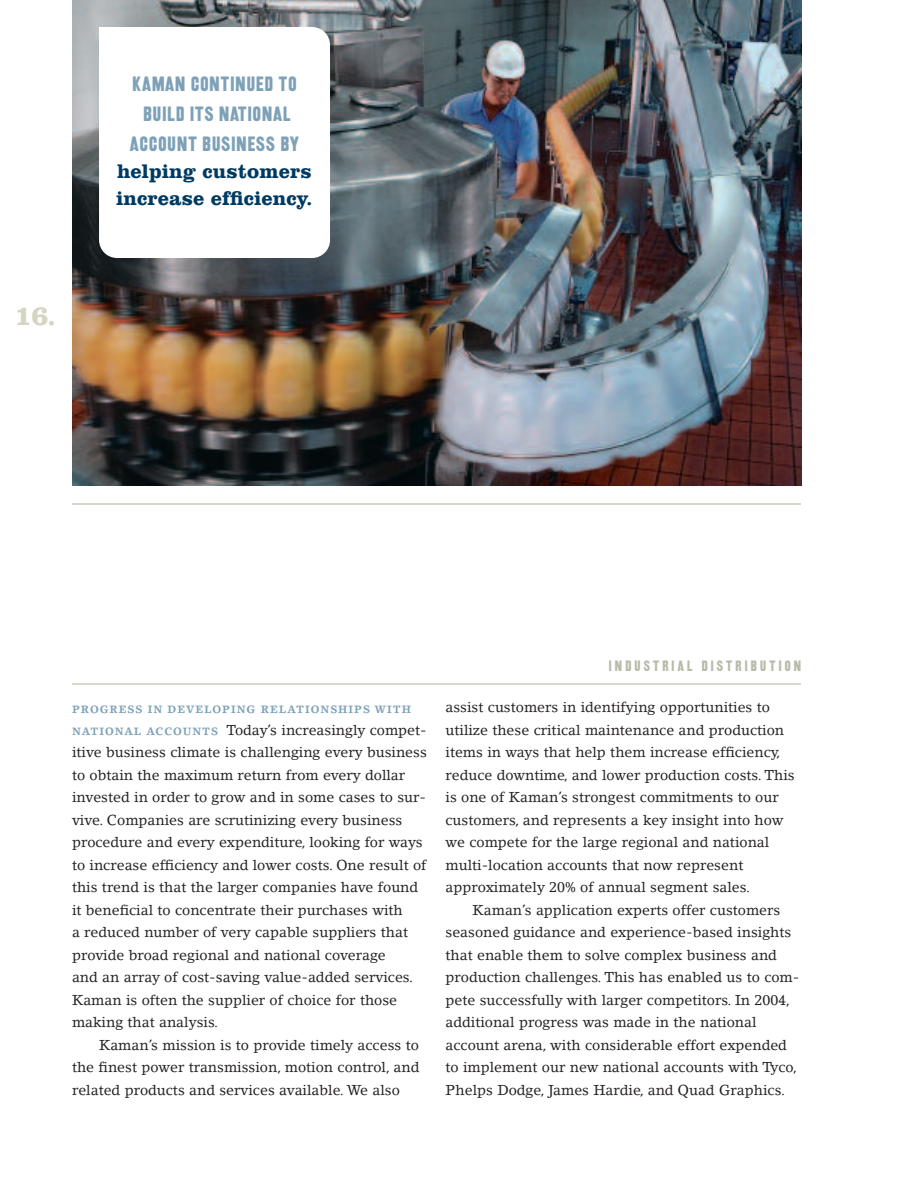
<style>
.page{position:relative;width:918px;height:1188px;background:#fff}
.page>*{position:absolute;margin:0;border:0;box-sizing:border-box;transform-origin:0 0}
.t1{font:700 28.5px "Clarendon BT";color:#d6d5c2}
.t2{font:21.75px/30px "Railroad Gothic";letter-spacing:.055em;color:#7ea1b7;text-align:center}
.t3{font:700 20.25px/27px "Clarendon BT";letter-spacing:.005em;color:#003a62}
.t4{font:15.75px "Railroad Gothic";letter-spacing:.205em;color:#b9baa8}
.t5{font:14.25px/22.5px "Lino Letter";color:#231f20}
.t6{font:700 10.5px "Lino Letter";letter-spacing:.09em;color:#7ea1b7}
.s1{font-weight:700;font-size:10.5px;color:#7ea1b7}
</style>
<div class="page">
<hr style="left:72px;top:683px;width:729px;height:2px;background:#b9baa8">
<hr style="left:72px;top:503px;width:729px;height:2px;background:#b9baa8">
<img style="left:72px;top:0;width:729px;height:486px">
<div style="left:99px;top:27px;width:231px;height:231px;background:#fff;border-radius:18px"></div>
<div style="left:99px;top:27px;width:116px;height:116px;background:#fff"></div>
<h1 class="t1" style="left:14px;top:306px;width:43px">16.</h1>
<h2 class="t2" style="left:130px;top:69px;width:170px">KAMAN CONTINUED TO<br>BUILD ITS NATIONAL<br>ACCOUNT BUSINESS BY</h2>
<h3 class="t3" style="left:116px;top:159px;width:198px">helping customers increase efficiency.</h3>
<p class="t6" style="left:72px;top:705px;width:340px">PROGRESS IN DEVELOPING RELATIONSHIPS WITH</p>
<p class="t5" style="left:72px;top:720px;width:356px"><span class="s1">NATIONAL ACCOUNTS</span> Today’s increasingly compet&shy;itive business climate is challenging every business to obtain the maximum return from every dollar invested in order to grow and in some cases to sur&shy;vive. Companies are scrutinizing every business procedure and every expenditure, looking for ways to increase efficiency and lower costs. One result of this trend is that the larger companies have found it beneficial to concentrate their purchases with<br>a reduced number of very capable suppliers that provide broad regional and national coverage<br>and an array of cost-saving value-added services.<br>Kaman is often the supplier of choice for those making that analysis.</p>
<p class="t5" style="left:72px;top:1035px;width:349px;text-align:justify;text-indent:27px">Kaman’s mission is to provide timely access to the finest power transmission, motion control, and related products and services available. We also</p>
<p class="t4" style="left:609px;top:657px;width:194px">INDUSTRIAL DISTRIBUTION</p>
<p class="t5" style="left:446px;top:697px;width:351px">assist customers in identifying opportunities to utilize these critical maintenance and production items in ways that help them increase efficiency, reduce downtime, and lower production costs. This is one of Kaman’s strongest commitments to our customers, and represents a key insight into how we compete for the large regional and national multi-location accounts that now represent approximately 20% of annual segment sales.</p>
<p class="t5" style="left:446px;top:900px;width:355px;text-indent:27px">Kaman’s application experts offer customers seasoned guidance and experience-based insights that enable them to solve complex business and production challenges. This has enabled us to com&shy;pete successfully with larger competitors. In 2004, additional progress was made in the national account arena, with considerable effort expended to implement our new national accounts with Tyco, Phelps Dodge, James Hardie, and Quad Graphics.</p>
</div>
